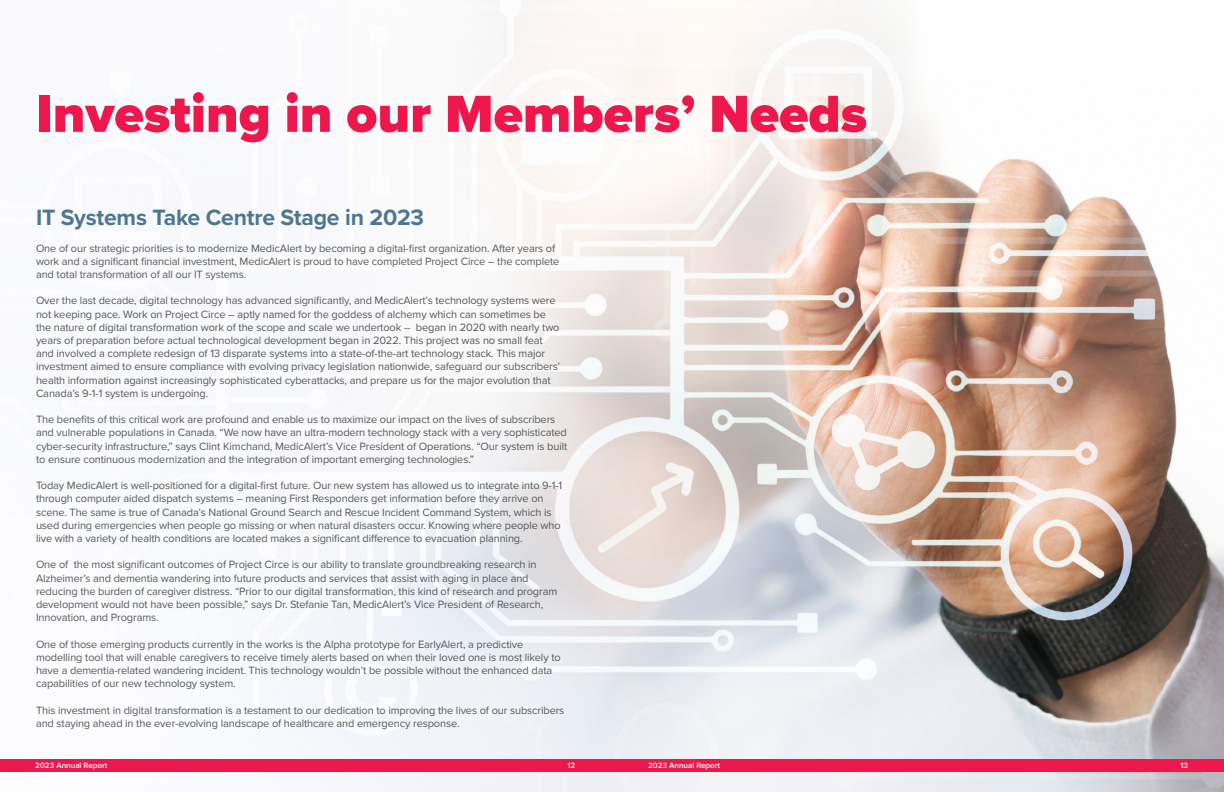
<style>
.page{position:relative;width:1224px;height:792px;background:#fff}
.page>*{position:absolute;margin:0;border:0;box-sizing:border-box;transform-origin:0 0}
.t1{font:900 54px "Proxima Nova";color:#ed174c}
.t2{font:700 23px "Proxima Nova";letter-spacing:-.01em;color:#4c7793}
.t3{font:11px/13.2px "Proxima Nova";letter-spacing:-.01em;color:#575958}
.t4{font:600 8px "Proxima Nova";color:#fff}
</style>
<div class="page">
<img style="left:163px;top:0;width:1061px;height:792px">
<div style="left:0;top:759px;width:1224px;height:13px;background:#ed174c"></div>
<h1 class="t1" style="left:36px;top:74px;width:833px">Investing in our Members’ Needs</h1>
<h2 class="t2" style="left:36px;top:200px;width:390px">IT Systems Take Centre Stage in 2023</h2>
<p class="t3" style="left:36px;top:241px;width:525px">One of our strategic priorities is to modernize MedicAlert by becoming a digital-first organization. After years of work and a significant financial investment, MedicAlert is proud to have completed Project Circe – the complete and total transformation of all our IT systems.</p>
<p class="t3" style="left:36px;top:294px;width:526px">Over the last decade, digital technology has advanced significantly, and MedicAlert’s technology systems were not keeping pace. Work on Project Circe – aptly named for the goddess of alchemy which can sometimes be the nature of digital transformation work of the scope and scale we undertook -- began in 2020 with nearly two years of preparation before actual technological development began in 2022. This project was no small feat and involved a complete redesign of 13 disparate systems into a state-of-the-art technology stack. This major investment aimed to ensure compliance with evolving privacy legislation nationwide, safeguard our subscribers’ health information against increasingly sophisticated cyberattacks, and prepare us for the major evolution that Canada’s 9-1-1 system is undergoing.</p>
<p class="t3" style="left:36px;top:412px;width:533px">The benefits of this critical work are profound and enable us to maximize our impact on the lives of subscribers and vulnerable populations in Canada. “We now have an ultra-modern technology stack with a very sophisticated cyber-security infrastructure,” says Clint Kimchand, MedicAlert’s Vice President of Operations. “Our system is built to ensure continuous modernization and the integration of important emerging technologies.”</p>
<p class="t3" style="left:36px;top:478px;width:528px">Today MedicAlert is well-positioned for a digital-first future. Our new system has allowed us to integrate into 9-1-1 through computer aided dispatch systems – meaning First Responders get information before they arrive on scene. The same is true of Canada’s National Ground Search and Rescue Incident Command System, which is used during emergencies when people go missing or when natural disasters occur. Knowing where people who live with a variety of health conditions are located makes a significant difference to evacuation planning.</p>
<p class="t3" style="left:36px;top:558px;width:523px">One of the most significant outcomes of Project Circe is our ability to translate groundbreaking research in Alzheimer’s and dementia wandering into future products and services that assist with aging in place and reducing the burden of caregiver distress. “Prior to our digital transformation, this kind of research and program development would not have been possible,” says Dr. Stefanie Tan, MedicAlert’s Vice President of Research, Innovation, and Programs.</p>
<p class="t3" style="left:36px;top:637px;width:526px">One of those emerging products currently in the works is the Alpha prototype for EarlyAlert, a predictive modelling tool that will enable caregivers to receive timely alerts based on when their loved one is most likely to have a dementia-related wandering incident. This technology wouldn’t be possible without the enhanced data capabilities of our new technology system.</p>
<p class="t3" style="left:36px;top:703px;width:530px">This investment in digital transformation is a testament to our dedication to improving the lives of our subscribers and staying ahead in the ever-evolving landscape of healthcare and emergency response.</p>
<p class="t4" style="left:35px;top:760px;width:74px">2023 Annual Report</p>
<p class="t4" style="left:567px;top:760px;width:9px">12</p>
<p class="t4" style="left:648px;top:760px;width:74px">2023 Annual Report</p>
<p class="t4" style="left:1180px;top:760px;width:9px">13</p>
</div>
